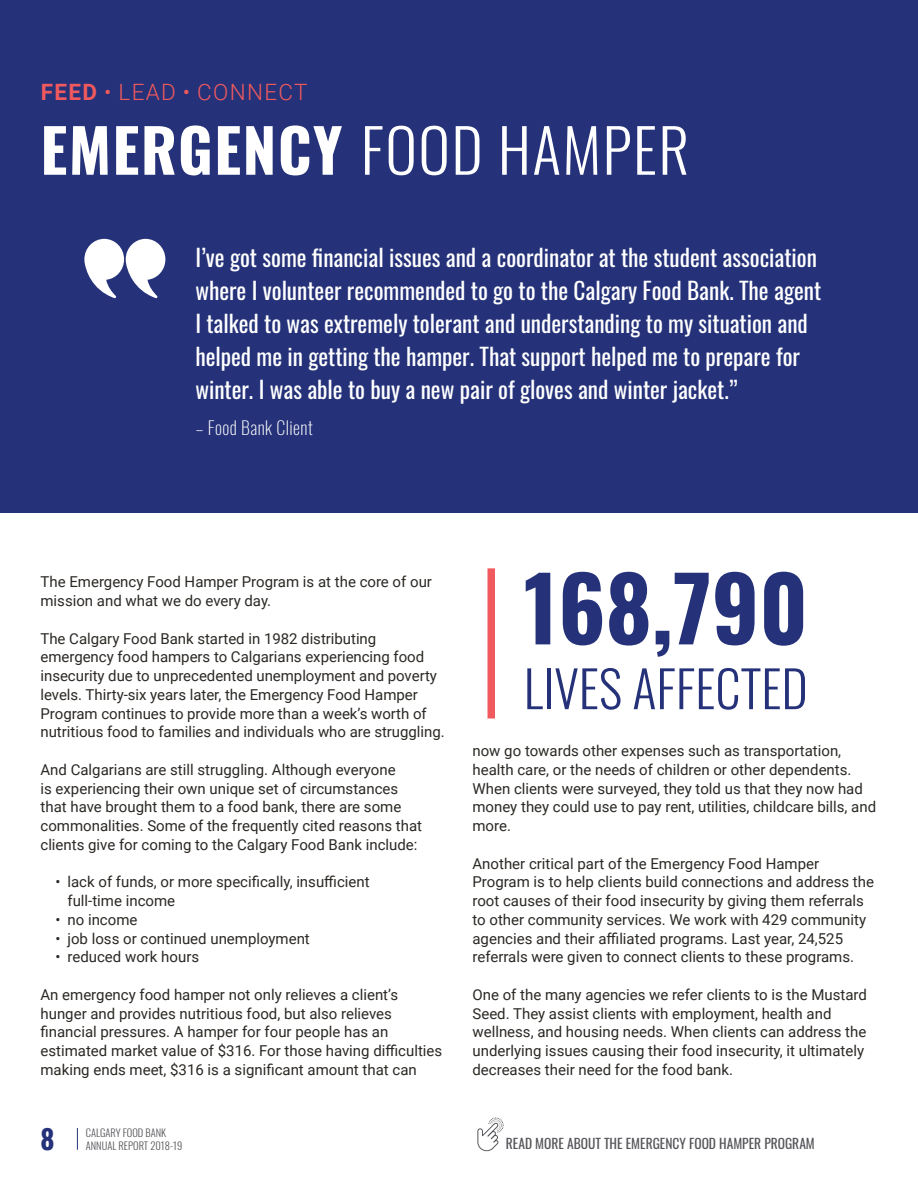
<style>
.page{position:relative;width:918px;height:1188px;background:#fff}
.page>*{position:absolute;margin:0;border:0;box-sizing:border-box;transform-origin:0 0}
.t1{font:700 88.5px "Oswald";color:#253279}
.t2{font:300 60px "Oswald";letter-spacing:.025em;color:#fff}
.t3{font:300 50.4px "Oswald";color:#253279}
.t4{font:700 27px "Oswald";color:#253279}
.t5{font:23.25px/33px "Oswald";color:#fff}
.t6{font:300 22.5px "Roboto";letter-spacing:.06em;color:#f0595d}
.t7{font:200 18px "Oswald";letter-spacing:.025em;color:#fff}
.t8{font:15px/18.8px "Roboto";color:#2b2824}
.t9{font:13.5px "Oswald";color:#55565a}
.t10{font:300 10.5px/13.2px "Oswald";color:#55565a}
.s1{font-weight:700}
</style>
<div class="page">
<svg style="left:77px;top:1128px;width:1px;height:22px"></svg>
<div style="left:0;top:0;width:918px;height:512px;background:#253279"></div>
<svg style="left:84px;top:239px;width:81px;height:60px"></svg>
<div style="left:488px;top:568px;width:7px;height:150px;background:#f0595d"></div>
<svg style="left:477px;top:1117px;width:27px;height:35px"></svg>
<h3 class="t6" style="left:41px;top:76px;width:268px"><span class="s1">FEED</span> • LEAD • CONNECT</h3>
<h2 class="t2" style="left:40px;top:97px;width:650px"><span class="s1">EMERGENCY</span> FOOD HAMPER</h2>
<p class="t5" style="left:195px;top:238px;width:627px">I’ve got some financial issues and a coordinator at the student association where I volunteer recommended to go to the Calgary Food Bank. The agent I talked to was extremely tolerant and understanding to my situation and helped me in getting the hamper. That support helped me to prepare for winter. I was able to buy a new pair of gloves and winter jacket.”</p>
<p class="t7" style="left:195px;top:411px;width:119px">– Food Bank Client</p>
<p class="t8" style="left:40px;top:572px;width:393px">The Emergency Food Hamper Program is at the core of our mission and what we do every day.</p>
<p class="t8" style="left:40px;top:628px;width:406px">The Calgary Food Bank started in 1982 distributing emergency food hampers to Calgarians experiencing food insecurity due to unprecedented unemployment and poverty levels. Thirty-six years later, the Emergency Food Hamper Program continues to provide more than a week’s worth of nutritious food to families and individuals who are struggling.</p>
<p class="t8" style="left:40px;top:759px;width:383px">And Calgarians are still struggling. Although everyone<br>is experiencing their own unique set of circumstances that have brought them to a food bank, there are some commonalities. Some of the frequently cited reasons that clients give for coming to the Calgary Food Bank include:</p>
<p class="t8" style="left:67px;top:872px;width:304px;text-indent:-12px">• lack of funds, or more specifically, insufficient full-time income</p>
<p class="t8" style="left:55px;top:909px;width:83px">• no income</p>
<p class="t8" style="left:55px;top:928px;width:256px">• job loss or continued unemployment</p>
<p class="t8" style="left:55px;top:947px;width:145px">• reduced work hours</p>
<p class="t8" style="left:40px;top:984px;width:403px">An emergency food hamper not only relieves a client’s hunger and provides nutritious food, but also relieves financial pressures. A hamper for four people has an estimated market value of $316. For those having difficulties making ends meet, $316 is a significant amount that can</p>
<h3 class="t4" style="left:40px;top:1125px;width:16px">8</h3>
<p class="t10" style="left:86px;top:1125px;width:98px">CALGARY FOOD BANK<br>ANNUAL REPORT 2018-19</p>
<h1 class="t1" style="left:524px;top:562px;width:286px">168,790</h1>
<h3 class="t3" style="left:524px;top:644px;width:285px">LIVES AFFECTED</h3>
<p class="t8" style="left:472px;top:741px;width:405px">now go towards other expenses such as transportation, health care, or the needs of children or other dependents.<br>When clients were surveyed, they told us that they now had money they could use to pay rent, utilities, childcare bills, and more.</p>
<p class="t8" style="left:472px;top:853px;width:403px">Another critical part of the Emergency Food Hamper Program is to help clients build connections and address the root causes of their food insecurity by giving them referrals to other community services. We work with 429 community agencies and their affiliated programs. Last year, 24,525 referrals were given to connect clients to these programs.</p>
<p class="t8" style="left:472px;top:984px;width:396px">One of the many agencies we refer clients to is the Mustard Seed. They assist clients with employment, health and wellness, and housing needs. When clients can address the underlying issues causing their food insecurity, it ultimately decreases their need for the food bank.</p>
<p class="t9" style="left:506px;top:1132px;width:310px">READ MORE ABOUT THE EMERGENCY FOOD HAMPER PROGRAM</p>
</div>
